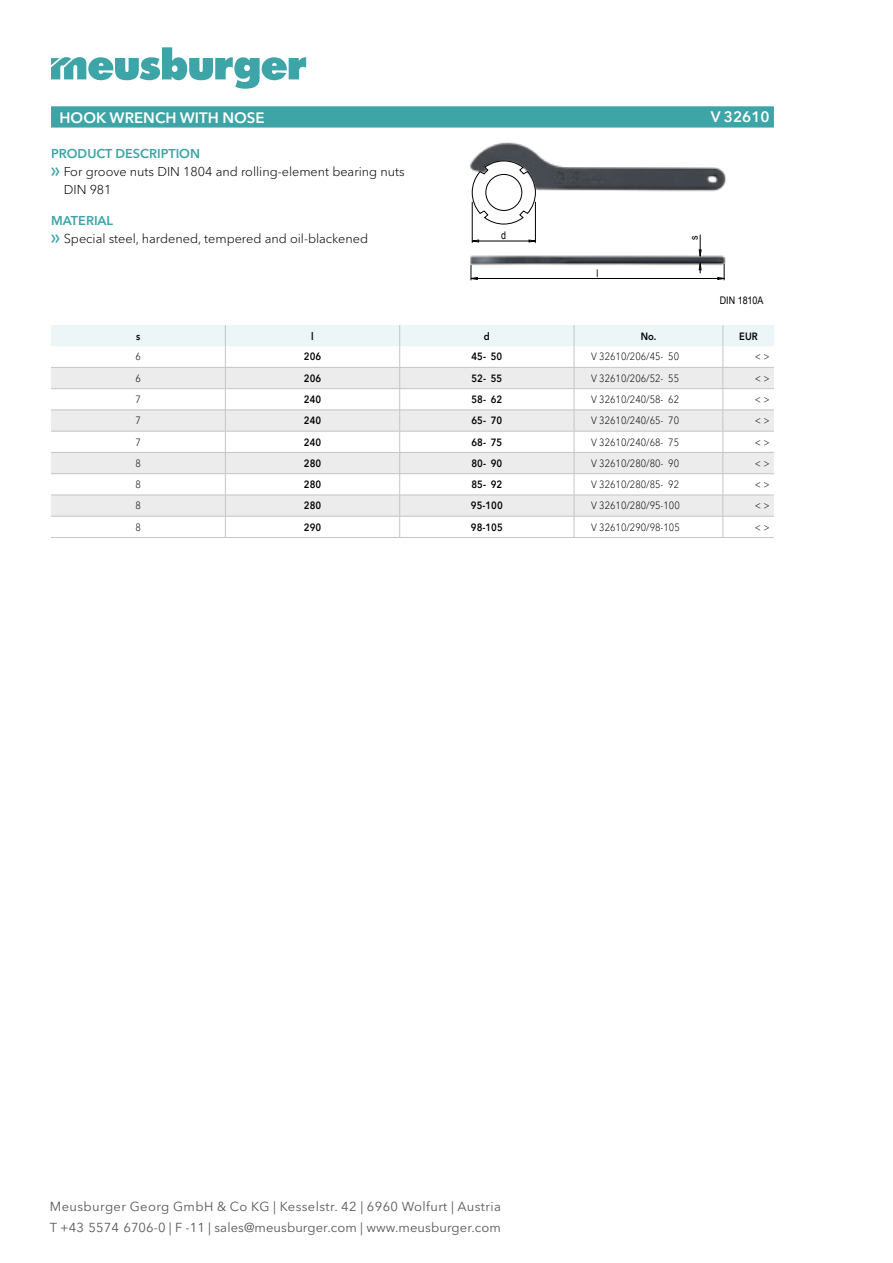
<style>
.page{position:relative;width:893px;height:1263px;background:#fff}
.page>*{position:absolute;margin:0;border:0;box-sizing:border-box;transform-origin:0 0}
.t1{font:600 15px "Avenir Next W1 G";color:#fff}
.t2{font:12.9px/20.7px "Avenir Next W1 G";letter-spacing:.01em;color:#585857}
.t3{font:300 12.75px/18px "Avenir Next W1 G";color:#000}
.t4{font:600 12.75px "Avenir Next W1 G";color:#3da4a8}
.t5{font:300 10.5px "Avenir Next W1 G";color:#000;scale:.9 1}
.t6{font:600 10.5px "Avenir Next W1 G";color:#000;scale:.9 1}
.t7{font:10.5px "Arial";color:#000;scale:.85 1}
.s1{font-family:"Meusburger Sonderzeichen";font-weight:400;color:#3da4a8}
.s2{font-weight:600;color:#3da4a8}
</style>
<div class="page">
<svg style="left:51px;top:47px;width:255px;height:42px"></svg>
<svg style="left:51px;top:106px;width:723px;height:22px;background:#43a7aa"></svg>
<img style="left:470px;top:250px;width:256px;height:30px">
<hr style="left:471px;top:278px;width:253px;height:1px;background:#000">
<svg style="left:699px;top:235px;width:2px;height:22px"></svg>
<svg style="left:699px;top:263px;width:2px;height:10px"></svg>
<svg style="left:717px;top:264px;width:8px;height:16px"></svg>
<svg style="left:471px;top:265px;width:7px;height:15px"></svg>
<hr style="left:472px;top:241px;width:63px;height:1px;background:#000">
<hr style="left:535px;top:202px;width:1px;height:41px;background:#000">
<hr style="left:472px;top:202px;width:1px;height:41px;background:#000">
<svg style="left:472px;top:204px;width:64px;height:21px"></svg>
<img style="left:470px;top:142px;width:256px;height:62px">
<div style="left:485px;top:174px;width:37px;height:37px;border:1px solid #000;border-radius:50%"></div>
<svg style="left:51px;top:325px;width:723px;height:212px"></svg>
<hr style="left:51px;top:537px;width:174px;height:1px;background:#c4c5c5">
<hr style="left:225px;top:537px;width:175px;height:1px;background:#c4c5c5">
<hr style="left:400px;top:537px;width:174px;height:1px;background:#c4c5c5">
<hr style="left:574px;top:537px;width:149px;height:1px;background:#c4c5c5">
<hr style="left:723px;top:537px;width:51px;height:1px;background:#c4c5c5">
<h1 class="t1" style="left:60px;top:108px;width:207px">HOOK WRENCH WITH NOSE</h1>
<h1 class="t1" style="left:711px;top:108px;width:60px">V 32610</h1>
<p class="t4" style="left:51px;top:146px;width:151px">PRODUCT DESCRIPTION</p>
<p class="t3" style="left:51px;top:163px;width:355px"><span class="s1">f</span> For groove nuts DIN 1804 and rolling-element bearing nuts</p>
<p class="t3" style="left:64px;top:181px;width:49px">DIN 981</p>
<p class="t3" style="left:51px;top:212px;width:319px"><span class="s2">MATERIAL<br></span><span class="s1">f</span> Special steel, hardened, tempered and oil-blackened</p>
<p class="t7" style="left:596px;top:266px;width:4px">l</p>
<p class="t7" style="left:501px;top:229px;width:7px">d</p>
<p class="t7" style="left:687px;top:240px;width:7px;rotate:-90deg">s</p>
<p class="t7" style="left:720px;top:293px;width:53px">DIN 1810A</p>
<p class="t6" style="left:136px;top:330px;width:6px">s</p>
<p class="t6" style="left:311px;top:330px;width:4px">l</p>
<p class="t6" style="left:484px;top:330px;width:8px">d</p>
<p class="t6" style="left:641px;top:330px;width:19px">No.</p>
<p class="t6" style="left:739px;top:330px;width:22px">EUR</p>
<p class="t5" style="left:135px;top:350px;width:8px">6</p>
<p class="t6" style="left:304px;top:350px;width:21px">206</p>
<p class="t6" style="left:471px;top:350px;width:36px">45- 50</p>
<p class="t5" style="left:591px;top:350px;width:99px">V 32610/206/45- 50</p>
<p class="t5" style="left:755px;top:350px;width:18px">&lt; &gt;</p>
<p class="t5" style="left:135px;top:372px;width:8px">6</p>
<p class="t6" style="left:304px;top:372px;width:21px">206</p>
<p class="t6" style="left:471px;top:372px;width:36px">52- 55</p>
<p class="t5" style="left:591px;top:372px;width:99px">V 32610/206/52- 55</p>
<p class="t5" style="left:755px;top:372px;width:18px">&lt; &gt;</p>
<p class="t5" style="left:135px;top:393px;width:8px">7</p>
<p class="t6" style="left:304px;top:393px;width:21px">240</p>
<p class="t6" style="left:471px;top:393px;width:36px">58- 62</p>
<p class="t5" style="left:591px;top:393px;width:99px">V 32610/240/58- 62</p>
<p class="t5" style="left:755px;top:393px;width:18px">&lt; &gt;</p>
<p class="t5" style="left:135px;top:414px;width:8px">7</p>
<p class="t6" style="left:304px;top:414px;width:21px">240</p>
<p class="t6" style="left:471px;top:414px;width:36px">65- 70</p>
<p class="t5" style="left:591px;top:414px;width:99px">V 32610/240/65- 70</p>
<p class="t5" style="left:755px;top:414px;width:18px">&lt; &gt;</p>
<p class="t5" style="left:135px;top:436px;width:8px">7</p>
<p class="t6" style="left:304px;top:435px;width:21px">240</p>
<p class="t6" style="left:471px;top:435px;width:36px">68- 75</p>
<p class="t5" style="left:591px;top:436px;width:99px">V 32610/240/68- 75</p>
<p class="t5" style="left:755px;top:436px;width:18px">&lt; &gt;</p>
<p class="t5" style="left:135px;top:457px;width:8px">8</p>
<p class="t6" style="left:304px;top:457px;width:21px">280</p>
<p class="t6" style="left:471px;top:457px;width:36px">80- 90</p>
<p class="t5" style="left:591px;top:457px;width:99px">V 32610/280/80- 90</p>
<p class="t5" style="left:755px;top:457px;width:18px">&lt; &gt;</p>
<p class="t5" style="left:135px;top:478px;width:8px">8</p>
<p class="t6" style="left:304px;top:478px;width:21px">280</p>
<p class="t6" style="left:471px;top:478px;width:36px">85- 92</p>
<p class="t5" style="left:591px;top:478px;width:99px">V 32610/280/85- 92</p>
<p class="t5" style="left:755px;top:478px;width:18px">&lt; &gt;</p>
<p class="t5" style="left:135px;top:499px;width:8px">8</p>
<p class="t6" style="left:304px;top:499px;width:21px">280</p>
<p class="t6" style="left:471px;top:499px;width:37px">95-100</p>
<p class="t5" style="left:591px;top:499px;width:100px">V 32610/280/95-100</p>
<p class="t5" style="left:755px;top:499px;width:18px">&lt; &gt;</p>
<p class="t5" style="left:135px;top:521px;width:8px">8</p>
<p class="t6" style="left:304px;top:520px;width:21px">290</p>
<p class="t6" style="left:471px;top:520px;width:37px">98-105</p>
<p class="t5" style="left:591px;top:521px;width:100px">V 32610/290/98-105</p>
<p class="t5" style="left:755px;top:521px;width:18px">&lt; &gt;</p>
<p class="t2" style="left:50px;top:1196px;width:453px">Meusburger Georg GmbH &amp; Co KG | Kesselstr. 42 | 6960 Wolfurt | Austria<br>T +43 5574 6706-0 | F -11 | sales@meusburger.com | www.meusburger.com</p>
</div>
